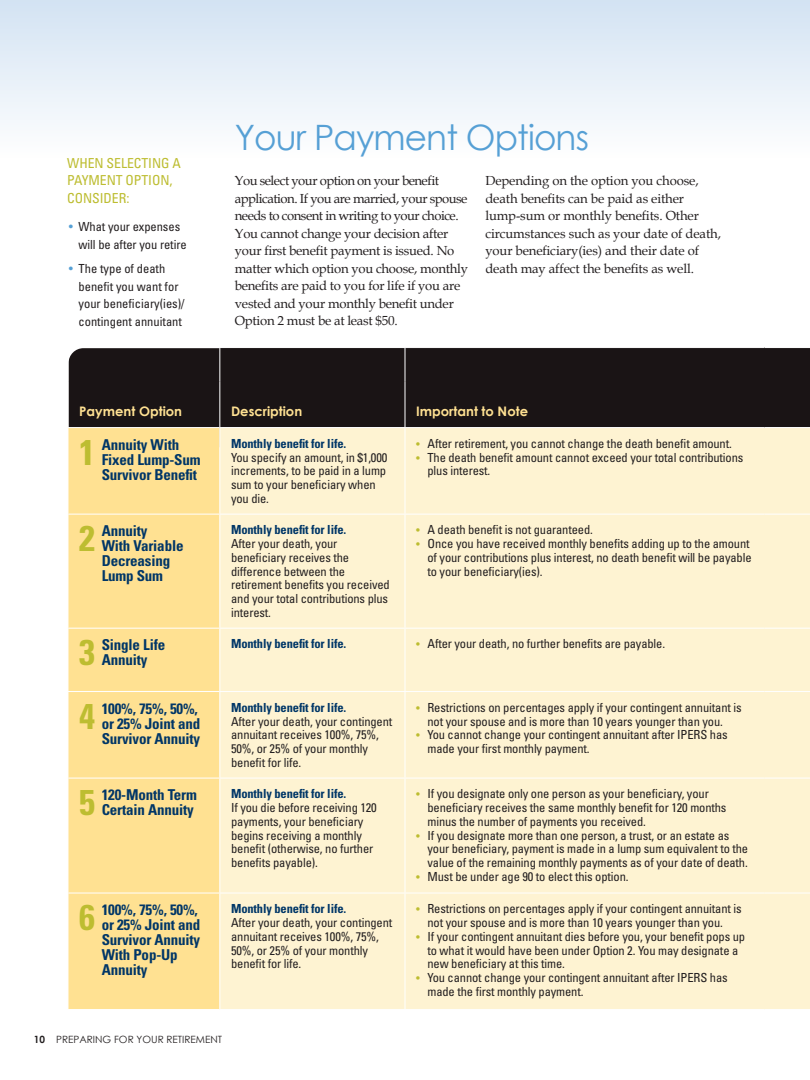
<style>
.page{position:relative;width:810px;height:1080px;background:#fff}
.page>*{position:absolute;margin:0;border:0;box-sizing:border-box;transform-origin:0 0}
.Table_Header_large{font:700 condensed 35.75px "Univers LT Std";color:#bdbd31}
.Head_1{font:35px "Century Gothic";letter-spacing:-.025em;color:#56a0d5}
.Table_Header_large-2{font:700 condensed 15px/15px "Univers LT Std";letter-spacing:-.01em;color:#003667}
.Sidebar_Head{font:condensed 13.75px/17.5px "Univers LT Std";letter-spacing:-.005em;color:#bdbd31}
.Body{font:13.12px/17.5px "Book Antiqua";letter-spacing:-.02em;color:#231f20}
.Table_header{font:700 13.12px "Century Gothic";color:#ffe192}
.Table_Body_Bullet{font:condensed 12.5px/13.8px "Univers LT Std";letter-spacing:-.01em;color:#231f20}
.Table_body{font:condensed 12.5px/13.8px "Univers LT Std";letter-spacing:-.01em;color:#231f20}
.Table_body-2{font:700 condensed 12.5px "Univers LT Std";letter-spacing:-.01em;color:#003667}
.t1{font:10px "Century Gothic";color:#231f20}
.s1{font-family:"Book Antiqua";font-stretch:normal;color:#56a0d5}
.s2{font-size:11.25px;color:#bdbd31}
.s3{font-weight:700}
</style>
<div class="page">
<div style="left:0;top:0;width:810px;height:158px;background:linear-gradient(to bottom,#d3e3f2,#fefefe)"></div>
<div style="left:69px;top:348px;width:150px;height:79px;background:#1a1415"></div>
<div style="left:220px;top:348px;width:590px;height:79px;background:#1a1415"></div>
<div style="left:69px;top:428px;width:150px;height:581px;background:#ffe192"></div>
<div style="left:220px;top:428px;width:590px;height:581px;background:#fef3d2"></div>
<hr style="left:405px;top:428px;width:1px;height:86px;background:#fff">
<hr style="left:68px;top:514px;width:152px;height:1px;background:#fff">
<hr style="left:220px;top:514px;width:185px;height:1px;background:#fff">
<hr style="left:405px;top:514px;width:360px;height:1px;background:#fff">
<hr style="left:405px;top:515px;width:1px;height:113px;background:#fff">
<hr style="left:765px;top:514px;width:45px;height:1px;background:#fff">
<hr style="left:68px;top:628px;width:152px;height:1px;background:#fff">
<hr style="left:220px;top:628px;width:185px;height:1px;background:#fff">
<hr style="left:405px;top:628px;width:360px;height:1px;background:#fff">
<hr style="left:405px;top:629px;width:1px;height:62px;background:#fff">
<hr style="left:765px;top:628px;width:45px;height:1px;background:#fff">
<hr style="left:68px;top:691px;width:152px;height:1px;background:#fff">
<hr style="left:220px;top:691px;width:185px;height:1px;background:#fff">
<hr style="left:405px;top:691px;width:360px;height:1px;background:#fff">
<hr style="left:405px;top:692px;width:1px;height:86px;background:#fff">
<hr style="left:765px;top:691px;width:45px;height:1px;background:#fff">
<hr style="left:68px;top:778px;width:152px;height:1px;background:#fff">
<hr style="left:220px;top:778px;width:185px;height:1px;background:#fff">
<hr style="left:405px;top:778px;width:360px;height:1px;background:#fff">
<hr style="left:405px;top:779px;width:1px;height:114px;background:#fff">
<hr style="left:765px;top:778px;width:45px;height:1px;background:#fff">
<hr style="left:68px;top:893px;width:152px;height:1px;background:#fff">
<hr style="left:220px;top:893px;width:185px;height:1px;background:#fff">
<hr style="left:405px;top:893px;width:360px;height:1px;background:#fff">
<hr style="left:405px;top:893px;width:1px;height:116px;background:#fff">
<hr style="left:765px;top:893px;width:45px;height:1px;background:#fff">
<hr style="left:405px;top:348px;width:1px;height:33px;background:#fff">
<hr style="left:405px;top:381px;width:1px;height:46px;background:#fff">
<p class="Sidebar_Head" style="left:67px;top:154px;width:115px">WHEN SELECTING A<br>PAYMENT OPTION,<br>CONSIDER:</p>
<p class="Table_Body_Bullet" style="left:79px;top:218px;width:110px;line-height:17.5px;text-indent:-11px"><span class="s1">•</span> What your expenses will be after you retire</p>
<p class="Table_Body_Bullet" style="left:79px;top:260px;width:108px;line-height:17.5px;text-indent:-11px"><span class="s1">•</span> The type of death benefit you want for your beneficiary(ies)/ contingent annuitant</p>
<p class="Head_1" style="left:235px;top:113px;width:356px">Your Payment Options</p>
<p class="Body" style="left:235px;top:171px;width:235px">You select your option on your benefit application. If you are married, your spouse needs to consent in writing to your choice.<br>You cannot change your decision after your first benefit payment is issued. No matter which option you choose, monthly benefits are paid to you for life if you are vested and your monthly benefit under Option 2 must be at least $50.</p>
<p class="Body" style="left:485px;top:171px;width:237px">Depending on the option you choose, death benefits can be paid as either lump-sum or monthly benefits. Other circumstances such as your date of death, your beneficiary(ies) and their date of death may affect the benefits as well.</p>
<p class="Table_header" style="left:79px;top:402px;width:104px">Payment Option</p>
<p class="Table_header" style="left:231px;top:402px;width:73px">Description</p>
<p class="Table_header" style="left:416px;top:402px;width:113px">Important to Note</p>
<p class="Table_Header_large" style="left:79px;top:430px;width:17px">1</p>
<p class="Table_Header_large-2" style="left:102px;top:437px;width:100px">Annuity With<br>Fixed Lump-Sum<br>Survivor Benefit</p>
<p class="Table_body-2" style="left:231px;top:436px;width:117px">Monthly benefit for life.</p>
<p class="Table_Body_Bullet" style="left:416px;top:436px;width:317px"><span class="s2">•</span> After retirement, you cannot change the death benefit amount.</p>
<p class="Table_Body_Bullet" style="left:428px;top:450px;width:317px;text-indent:-11px"><span class="s2">•</span> The death benefit amount cannot exceed your total contributions plus interest.</p>
<p class="Table_body" style="left:231px;top:450px;width:158px">You specify an amount, in $1,000 increments, to be paid in a lump sum to your beneficiary when you die.</p>
<p class="Table_Header_large" style="left:79px;top:517px;width:17px">2</p>
<p class="Table_Header_large-2" style="left:102px;top:523px;width:83px">Annuity<br>With Variable<br>Decreasing<br>Lump Sum</p>
<p class="Table_body-2" style="left:231px;top:522px;width:117px">Monthly benefit for life.</p>
<p class="Table_body" style="left:231px;top:537px;width:160px">After your death, your beneficiary receives the difference between the retirement benefits you received and your total contributions plus interest.</p>
<p class="Table_Body_Bullet" style="left:416px;top:523px;width:178px"><span class="s2">•</span> A death benefit is not guaranteed.</p>
<p class="Table_Body_Bullet" style="left:428px;top:537px;width:326px;text-indent:-11px"><span class="s2">•</span> Once you have received monthly benefits adding up to the amount of your contributions plus interest, no death benefit will be payable to your beneficiary(ies).</p>
<p class="Table_Header_large" style="left:79px;top:631px;width:17px">3</p>
<p class="Table_Header_large-2" style="left:102px;top:637px;width:65px">Single Life<br>Annuity</p>
<p class="Table_body-2" style="left:231px;top:636px;width:117px">Monthly benefit for life.</p>
<p class="Table_Body_Bullet" style="left:416px;top:637px;width:250px"><span class="s2">•</span> After your death, no further benefits are payable.</p>
<p class="Table_Header_large" style="left:79px;top:694px;width:17px">4</p>
<p class="Table_Header_large-2" style="left:102px;top:701px;width:100px">100%, 75%, 50%, or 25% Joint and<br>Survivor Annuity</p>
<p class="Table_body-2" style="left:231px;top:700px;width:117px">Monthly benefit for life.</p>
<p class="Table_Body_Bullet" style="left:416px;top:700px;width:327px;text-align:center"><span class="s2">•</span> Restrictions on percentages apply if your contingent annuitant is not your spouse and is more than 10 years younger than you.</p>
<p class="Table_Body_Bullet" style="left:428px;top:728px;width:302px;text-indent:-11px"><span class="s2">•</span> You cannot change your contingent annuitant after IPERS has made your first monthly payment.</p>
<p class="Table_body" style="left:231px;top:714px;width:163px">After your death, your contingent annuitant receives 100%, 75%,<br>50%, or 25% of your monthly benefit for life.</p>
<p class="Table_Header_large" style="left:79px;top:781px;width:17px">5</p>
<p class="Table_Header_large-2" style="left:102px;top:787px;width:97px">120-Month Term<br>Certain Annuity</p>
<p class="Table_body-2" style="left:231px;top:786px;width:117px">Monthly benefit for life.</p>
<p class="Table_body" style="left:231px;top:801px;width:147px">If you die before receiving 120 payments, your beneficiary begins receiving a monthly benefit (otherwise, no further benefits payable).</p>
<p class="Table_Header_large" style="left:79px;top:895px;width:17px">6</p>
<p class="Table_Header_large-2" style="left:102px;top:902px;width:100px">100%, 75%, 50%, or 25% Joint and<br>Survivor Annuity<br>With Pop-Up<br>Annuity</p>
<p class="Table_body-2" style="left:231px;top:901px;width:117px">Monthly benefit for life.</p>
<p class="Table_body" style="left:231px;top:916px;width:163px">After your death, your contingent annuitant receives 100%, 75%,<br>50%, or 25% of your monthly benefit for life.</p>
<p class="t1" style="left:34px;top:1032px;width:190px"><span class="s3">10</span> PREPARING FOR YOUR RETIREMENT</p>
<p class="Table_Body_Bullet" style="left:428px;top:787px;width:301px;text-indent:-11px"><span class="s2">•</span> If you designate only one person as your beneficiary, your beneficiary receives the same monthly benefit for 120 months minus the number of payments you received.</p>
<p class="Table_Body_Bullet" style="left:428px;top:828px;width:322px;text-indent:-11px"><span class="s2">•</span> If you designate more than one person, a trust, or an estate as your beneficiary, payment is made in a lump sum equivalent to the value of the remaining monthly payments as of your date of death.</p>
<p class="Table_Body_Bullet" style="left:416px;top:869px;width:214px"><span class="s2">•</span> Must be under age 90 to elect this option.</p>
<p class="Table_Body_Bullet" style="left:416px;top:902px;width:327px;text-align:center"><span class="s2">•</span> Restrictions on percentages apply if your contingent annuitant is not your spouse and is more than 10 years younger than you.</p>
<p class="Table_Body_Bullet" style="left:428px;top:929px;width:319px;text-indent:-11px"><span class="s2">•</span> If your contingent annuitant dies before you, your benefit pops up to what it would have been under Option 2. You may designate a new beneficiary at this time.</p>
<p class="Table_Body_Bullet" style="left:428px;top:971px;width:302px;text-indent:-11px"><span class="s2">•</span> You cannot change your contingent annuitant after IPERS has made the first monthly payment.</p>
</div>
